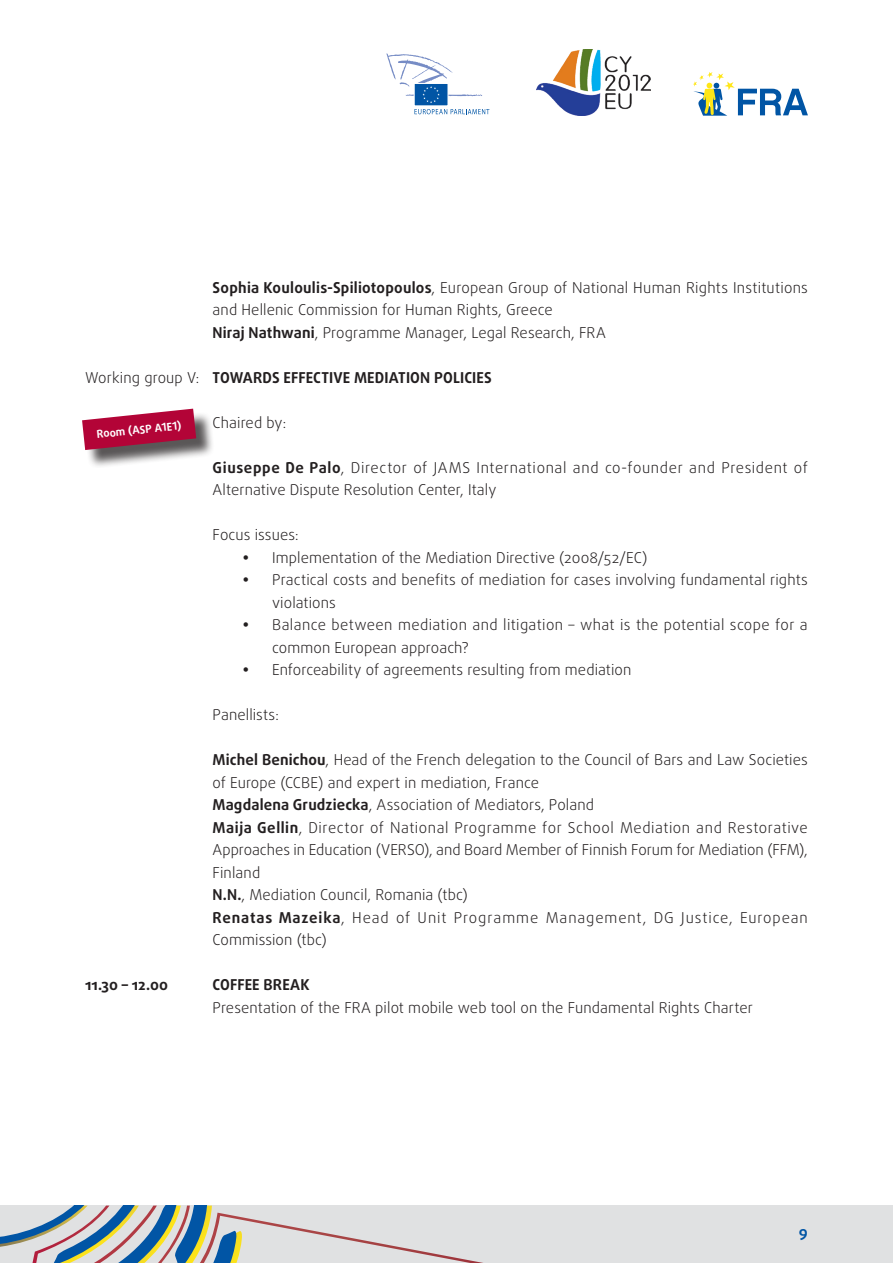
<style>
.page{position:relative;width:893px;height:1263px;background:#fff}
.page>*{position:absolute;margin:0;border:0;box-sizing:border-box;transform-origin:0 0}
.t1{font:300 15px/22.5px "Daxline Pro";letter-spacing:.01em;color:#231f20}
.t2{font:700 15px "Daxline Pro";letter-spacing:.01em;color:#231f20}
.t3{font:700 15px "Daxline Pro";color:#0155a5}
.t4{font:700 10.95px "Daxline Pro";color:#fff}
.s1{font-weight:700}
.s2{font-weight:300}
</style>
<div class="page">
<svg style="left:693px;top:72px;width:115px;height:44px"></svg>
<img style="left:536px;top:50px;width:115px;height:66px">
<div style="left:414px;top:83px;width:34px;height:23px;background:#0155a5"></div>
<svg style="left:386px;top:53px;width:96px;height:50px"></svg>
<svg style="left:414px;top:109px;width:75px;height:5px"></svg>
<div style="left:0;top:1205px;width:893px;height:58px;background:#e0e1e2"></div>
<svg style="left:0;top:1205px;width:483px;height:58px"></svg>
<div style="left:85px;top:411px;width:129px;height:57px;background:#231f20;opacity:.75"></div>
<svg style="left:82px;top:409px;width:114px;height:41px;background:#b23559"></svg>
<p class="t1" style="left:213px;top:276px;width:597px"><span class="s1">Sophia Kouloulis-Spiliotopoulos</span>, European Group of National Human Rights Institutions and Hellenic Commission for Human Rights, Greece<br><span class="s1">Niraj Nathwani</span>, Programme Manager, Legal Research, FRA</p>
<p class="t2" style="left:85px;top:367px;width:408px"><span class="s2">Working group V:</span> TOWARDS EFFECTIVE MEDIATION POLICIES</p>
<p class="t1" style="left:213px;top:411px;width:75px">Chaired by:</p>
<p class="t1" style="left:213px;top:456px;width:597px"><span class="s1">Giuseppe De Palo</span>, Director of JAMS International and co-founder and President of<br>Alternative Dispute Resolution Center, Italy</p>
<p class="t1" style="left:272px;top:523px;width:537px;text-indent:-59px">Focus issues:<br>Implementation of the Mediation Directive (2008/52/EC)<br>Practical costs and benefits of mediation for cases involving fundamental rights violations<br>Balance between mediation and litigation – what is the potential scope for a common European approach?<br>Enforceability of agreements resulting from mediation</p>
<p class="t1" style="left:213px;top:703px;width:68px">Panellists:</p>
<p class="t1" style="left:213px;top:748px;width:597px"><span class="s1">Michel Benichou</span>, Head of the French delegation to the Council of Bars and Law Societies of Europe (CCBE) and expert in mediation, France<br><span class="s1">Magdalena Grudziecka</span>, Association of Mediators, Poland<br><span class="s1">Maija Gellin</span>, Director of National Programme for School Mediation and Restorative Approaches in Education (VERSO), and Board Member of Finnish Forum for Mediation (FFM), Finland<br><span class="s1">N.N.</span>, Mediation Council, Romania (tbc)<br><span class="s1">Renatas Mazeika</span>, Head of Unit Programme Management, DG Justice, European Commission (tbc)</p>
<p class="t2" style="left:85px;top:975px;width:85px">11.30 – 12.00</p>
<p class="t2" style="left:213px;top:975px;width:99px">COFFEE BREAK</p>
<p class="t1" style="left:213px;top:996px;width:542px">Presentation of the FRA pilot mobile web tool on the Fundamental Rights Charter</p>
<p class="t4" style="left:96px;top:427px;width:87px;rotate:-6deg">Room (ASP A1E1)</p>
<p class="t3" style="left:799px;top:1225px;width:10px">9</p>
</div>
